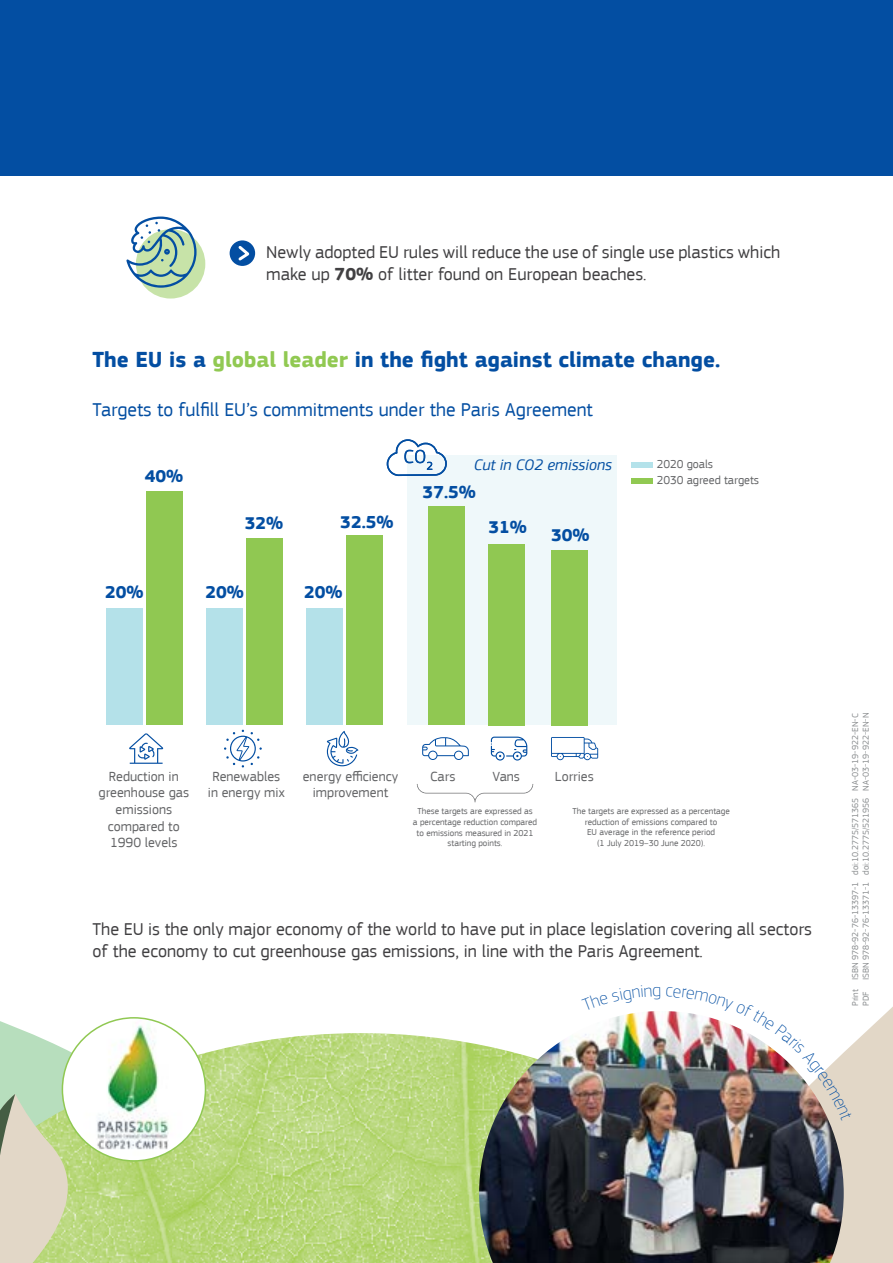
<style>
.page{position:relative;width:893px;height:1263px;background:#fff}
.page>*{position:absolute;margin:0;border:0;box-sizing:border-box;transform-origin:0 0}
.t1{font:700 22.5px "EC Square Sans Pro";color:#034ea2}
.t2{font:19.5px "EC Square Sans Pro";color:#034ea2}
.t3{font:18px/21.6px "EC Square Sans Pro";color:#414042}
.t4{font:700 17.85px "EC Square Sans Pro";color:#034ea2}
.t5{font:italic 15.9px "EC Square Sans Pro";color:#034ea2}
.t6{font:13.95px/16.6px "EC Square Sans Pro";color:#636466;text-align:center}
.t7{font:12px/16.6px "EC Square Sans Pro";color:#636466}
.t8{font:9px/10.8px "EC Square Sans Pro";color:#636466;text-align:center}
.t9{font:9px/10.8px "EC Square Sans Pro";color:#8b8e90}
.s1{font-weight:700}
.s2{color:#91c952}
</style>
<div class="page">
<img style="left:166px;top:1033px;width:313px;height:230px">
<div style="left:844px;top:1007px;width:49px;height:256px;background:#e2d7c7"></div>
<svg style="left:0;top:1017px;width:166px;height:246px;background:#c6d9a3"></svg>
<img style="left:479px;top:1011px;width:365px;height:252px">
<div style="left:631px;top:462px;width:21px;height:6px;background:#b4e2ea"></div>
<div style="left:631px;top:478px;width:21px;height:5px;background:#91c952"></div>
<div style="left:407px;top:455px;width:209px;height:270px;background:#eff8fa"></div>
<div style="left:146px;top:492px;width:36px;height:233px;background:#90c852"></div>
<div style="left:246px;top:538px;width:36px;height:187px;background:#90c852"></div>
<div style="left:347px;top:535px;width:36px;height:190px;background:#90c852"></div>
<div style="left:429px;top:506px;width:36px;height:219px;background:#90c852"></div>
<div style="left:488px;top:544px;width:36px;height:181px;background:#90c852"></div>
<div style="left:551px;top:550px;width:36px;height:175px;background:#90c852"></div>
<div style="left:106px;top:608px;width:36px;height:117px;background:#b4e1e9"></div>
<div style="left:206px;top:608px;width:36px;height:117px;background:#b4e1e9"></div>
<div style="left:307px;top:608px;width:36px;height:117px;background:#b4e1e9"></div>
<svg style="left:224px;top:730px;width:38px;height:37px"></svg>
<svg style="left:129px;top:733px;width:34px;height:31px"></svg>
<svg style="left:327px;top:731px;width:31px;height:35px"></svg>
<svg style="left:551px;top:737px;width:47px;height:23px"></svg>
<svg style="left:491px;top:737px;width:36px;height:23px"></svg>
<svg style="left:422px;top:737px;width:47px;height:23px"></svg>
<svg style="left:387px;top:439px;width:60px;height:37px"></svg>
<svg style="left:417px;top:784px;width:116px;height:18px"></svg>
<div style="left:0;top:0;width:893px;height:176px;background:#034ea2"></div>
<img style="left:62px;top:1018px;width:143px;height:139px">
<div style="left:230px;top:240px;width:25px;height:26px;background:#034ea2;border-radius:50%"></div>
<svg style="left:238px;top:243px;width:15px;height:20px"></svg>
<div style="left:136px;top:229px;width:69px;height:70px;background:#c7e3a8;border-radius:50%"></div>
<svg style="left:126px;top:217px;width:71px;height:71px"></svg>
<img style="left:666px;top:1007px;width:186px;height:113px">
<p class="t3" style="left:266px;top:241px;width:516px">Newly adopted EU rules will reduce the use of single use plastics which make up <span class="s1">70%</span> of litter found on European beaches.</p>
<p class="t1" style="left:92px;top:346px;width:629px">The EU is a <span class="s2">global leader</span> in the fight against climate change.</p>
<p class="t2" style="left:92px;top:398px;width:502px">Targets to fulfill EU’s commitments under the Paris Agreement</p>
<p class="t4" style="left:145px;top:466px;width:40px">40%</p>
<p class="t4" style="left:105px;top:582px;width:40px">20%</p>
<p class="t4" style="left:245px;top:513px;width:40px">32%</p>
<p class="t4" style="left:340px;top:512px;width:55px">32.5%</p>
<p class="t4" style="left:205px;top:582px;width:40px">20%</p>
<p class="t4" style="left:304px;top:582px;width:40px">20%</p>
<p class="t5" style="left:474px;top:455px;width:140px">Cut in CO2 emissions</p>
<p class="t4" style="left:423px;top:481px;width:55px">37.5%</p>
<p class="t4" style="left:489px;top:516px;width:40px">31%</p>
<p class="t4" style="left:551px;top:524px;width:40px">30%</p>
<p class="t7" style="left:657px;top:455px;width:104px">2020 goals<br>2030 agreed targets</p>
<p class="t6" style="left:99px;top:768px;width:92px">Reduction in greenhouse gas emissions compared to<br>1990 levels</p>
<p class="t6" style="left:208px;top:768px;width:78px">Renewables in energy mix</p>
<p class="t6" style="left:303px;top:768px;width:97px">energy efficiency improvement</p>
<p class="t6" style="left:430px;top:768px;width:27px">Cars</p>
<p class="t6" style="left:492px;top:768px;width:29px">Vans</p>
<p class="t6" style="left:555px;top:768px;width:40px">Lorries</p>
<p class="t8" style="left:572px;top:805px;width:159px">The targets are expressed as a percentage reduction of emissions compared to<br>EU average in the reference period<br>(1 July 2019–30 June 2020).</p>
<p class="t8" style="left:413px;top:806px;width:126px">These targets are expressed as<br>a percentage reduction compared to emissions measured in 2021 starting points.</p>
<p class="t3" style="left:92px;top:919px;width:721px">The EU is the only major economy of the world to have put in place legislation covering all sectors of the economy to cut greenhouse gas emissions, in line with the Paris Agreement.</p>
<p class="t9" style="left:860px;top:980px;width:269px;rotate:-90deg">ISBN 978-92-76-13371-1 doi:10.2775/521956 NA-03-19-922-EN-N</p>
<p class="t9" style="left:850px;top:1006px;width:294px;rotate:-90deg">Print ISBN 978-92-76-13397-1 doi:10.2775/571365 NA-03-19-922-EN-C<br>PDF</p>
</div>
